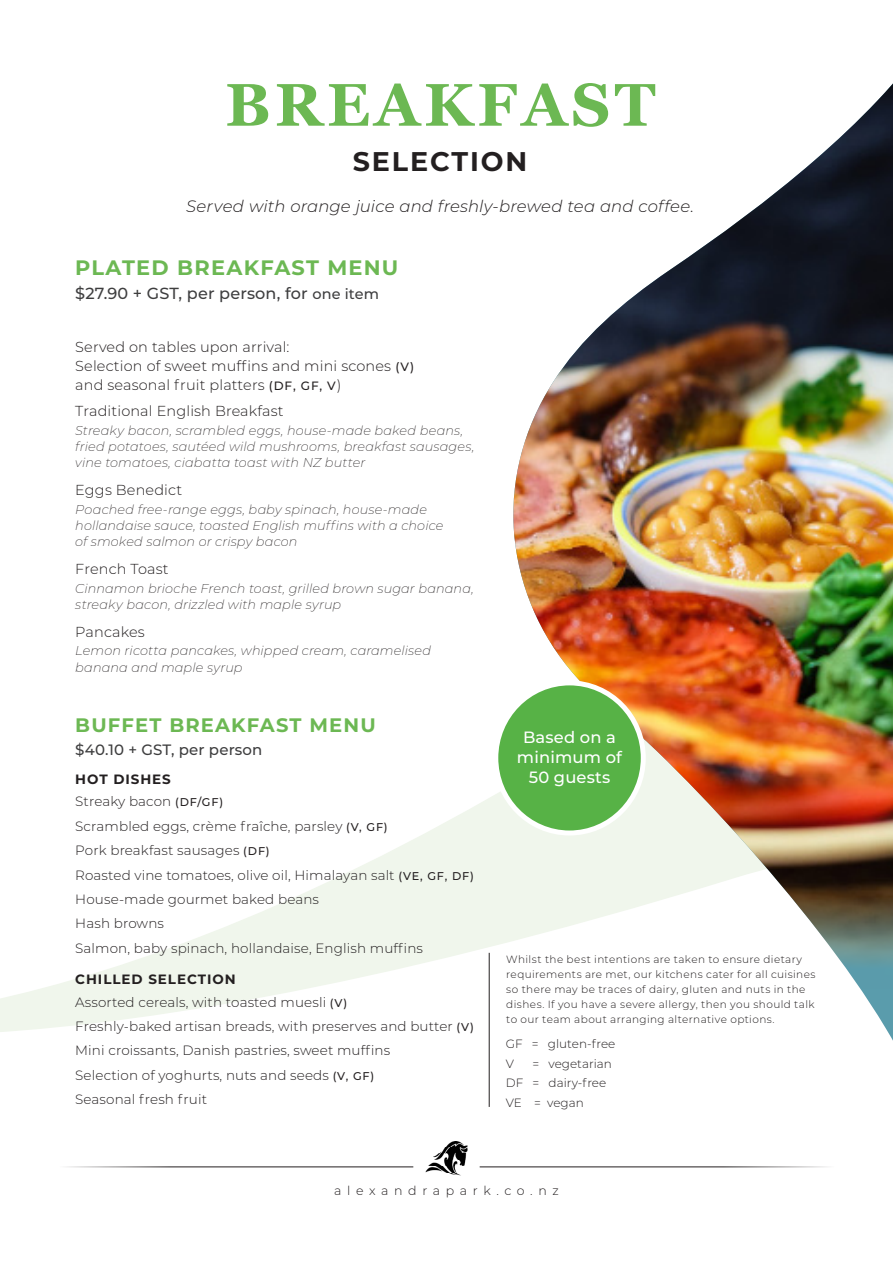
<style>
.page{position:relative;width:893px;height:1263px;background:#fff}
.page>*{position:absolute;margin:0;border:0;box-sizing:border-box;transform-origin:0 0}
.HEADING{font:700 60px "Georgia";letter-spacing:.07em;color:#6cb853}
.Heading_1{font:700 27px "Montserrat";letter-spacing:.07em;color:#231f20}
.Menu_section_heading{font:700 20.85px "Montserrat";letter-spacing:.06em;color:#6cb853}
.Menu_section_heading-2{font:700 19.5px "Montserrat";letter-spacing:.06em;color:#6cb853}
.Into_italic{font:italic 300 16.5px "Montserrat";letter-spacing:.01em;color:#231f20}
.lock_up_text_white{font:500 16.35px "Montserrat";letter-spacing:.01em;color:#fff}
.Menu_section_heading-3{font:500 16.05px "Montserrat";letter-spacing:.01em;color:#3e3e3f}
.Menu_section_heading-4{font:500 15px "Montserrat";letter-spacing:.01em;color:#3e3e3f}
.Menu_dish{font:300 14.4px/19.4px "Montserrat";letter-spacing:.01em;color:#231f20}
.Menu_dish-2{font:300 13.5px "Montserrat";letter-spacing:.01em;color:#231f20}
.Menu_heading_2{font:700 13.5px "Montserrat";letter-spacing:.07em;color:#231f20}
.Menu_discription{font:italic 200 12.9px/16px "Montserrat";letter-spacing:.01em;color:#231f20}
.t1{font:300 12.6px "Montserrat";letter-spacing:.45em;color:#231f20}
.t2{font:300 12px "Montserrat";color:#231f20}
.Menu_discription-2{font:300 10.5px/15px "Montserrat";letter-spacing:.035em;color:#231f20}
.s1{font-size:14.4px}
.s2{font-weight:500;font-size:12px}
.s3{font-weight:500;font-size:11.25px}
</style>
<div class="page">
<svg style="left:0;top:792px;width:510px;height:315px"></svg>
<img style="left:511px;top:84px;width:382px;height:904px">
<hr style="left:480px;top:1166px;width:376px;height:1px;background:#231f20">
<hr style="left:37px;top:1166px;width:376px;height:1px;background:#231f20">
<img style="left:425px;top:1141px;width:43px;height:35px">
<div style="left:496px;top:683px;width:147px;height:150px;background:#57b246;border-radius:50%"></div>
<div style="left:493px;top:680px;width:153px;height:155px;border:5px solid #fff;border-radius:50%"></div>
<hr style="left:489px;top:953px;width:1px;height:154px;background:#231f20">
<p class="HEADING" style="left:225px;top:66px;width:432px">BREAKFAST</p>
<p class="Heading_1" style="left:353px;top:142px;width:176px">SELECTION</p>
<p class="Into_italic" style="left:186px;top:195px;width:509px">Served with orange juice and freshly-brewed tea and coffee.</p>
<p class="Menu_section_heading" style="left:75px;top:253px;width:325px">PLATED BREAKFAST MENU</p>
<p class="Menu_section_heading-3" style="left:75px;top:282px;width:305px">$27.90 + GST, per person, for <span class="s1">one item</span></p>
<p class="Menu_dish" style="left:75px;top:336px;width:340px">Served on tables upon arrival:<br>Selection of sweet muffins and mini scones <span class="s2">(V) </span>and seasonal fruit platters <span class="s2">(DF, GF, V</span>)</p>
<p class="Menu_dish" style="left:75px;top:401px;width:210px">Traditional English Breakfast</p>
<p class="Menu_discription" style="left:75px;top:422px;width:401px">Streaky bacon, scrambled eggs, house-made baked beans, fried potatoes, sautéed wild mushrooms, breakfast sausages, vine tomatoes, ciabatta toast with NZ butter</p>
<p class="Menu_dish" style="left:75px;top:480px;width:108px">Eggs Benedict</p>
<p class="Menu_discription" style="left:75px;top:501px;width:370px">Poached free-range eggs, baby spinach, house-made hollandaise sauce, toasted English muffins with a choice of smoked salmon or crispy bacon</p>
<p class="Menu_dish" style="left:75px;top:559px;width:95px">French Toast</p>
<p class="Menu_discription" style="left:75px;top:580px;width:400px">Cinnamon brioche French toast, grilled brown sugar banana, streaky bacon, drizzled with maple syrup</p>
<p class="Menu_dish" style="left:75px;top:622px;width:71px">Pancakes</p>
<p class="Menu_discription" style="left:75px;top:642px;width:357px">Lemon ricotta pancakes, whipped cream, caramelised banana and maple syrup</p>
<p class="Menu_section_heading-2" style="left:75px;top:711px;width:302px">BUFFET BREAKFAST MENU</p>
<p class="Menu_section_heading-4" style="left:75px;top:739px;width:189px">$40.10 + GST, per person</p>
<p class="Menu_heading_2" style="left:75px;top:769px;width:97px">HOT DISHES</p>
<p class="Menu_dish-2" style="left:75px;top:792px;width:149px">Streaky bacon <span class="s3">(DF/GF)</span></p>
<p class="Menu_dish-2" style="left:75px;top:817px;width:314px">Scrambled eggs, crème fraîche, parsley <span class="s3">(V, GF)</span></p>
<p class="Menu_dish-2" style="left:75px;top:841px;width:196px">Pork breakfast sausages <span class="s3">(DF)</span></p>
<p class="Menu_dish-2" style="left:75px;top:865px;width:400px">Roasted vine tomatoes, olive oil, Himalayan salt <span class="s3">(VE, GF, DF)</span></p>
<p class="Menu_dish-2" style="left:75px;top:890px;width:245px">House-made gourmet baked beans</p>
<p class="Menu_dish-2" style="left:75px;top:914px;width:90px">Hash browns</p>
<p class="Menu_dish-2" style="left:75px;top:939px;width:349px">Salmon, baby spinach, hollandaise, English muffins</p>
<p class="Menu_heading_2" style="left:75px;top:970px;width:162px">CHILLED SELECTION</p>
<p class="Menu_dish-2" style="left:75px;top:992px;width:274px">Assorted cereals, with toasted muesli <span class="s3">(V)</span></p>
<p class="Menu_dish-2" style="left:75px;top:1017px;width:400px">Freshly-baked artisan breads, with preserves and butter <span class="s3">(V)</span></p>
<p class="Menu_dish-2" style="left:75px;top:1041px;width:316px">Mini croissants, Danish pastries, sweet muffins</p>
<p class="Menu_dish-2" style="left:75px;top:1066px;width:300px">Selection of yoghurts, nuts and seeds <span class="s3">(V, GF)</span></p>
<p class="Menu_dish-2" style="left:75px;top:1090px;width:133px">Seasonal fresh fruit</p>
<p class="lock_up_text_white" style="left:523px;top:726px;width:94px">Based on a</p>
<p class="lock_up_text_white" style="left:517px;top:746px;width:107px">minimum of</p>
<p class="lock_up_text_white" style="left:529px;top:766px;width:83px">50 guests</p>
<p class="Menu_discription-2" style="left:506px;top:951px;width:311px">Whilst the best intentions are taken to ensure dietary requirements are met, our kitchens cater for all cuisines so there may be traces of dairy, gluten and nuts in the dishes. If you have a severe allergy, then you should talk to our team about arranging alternative options.</p>
<p class="t2" style="left:506px;top:1036px;width:111px">GF = gluten-free</p>
<p class="t2" style="left:506px;top:1055px;width:10px">V</p>
<p class="t2" style="left:532px;top:1055px;width:81px">= vegetarian</p>
<p class="t2" style="left:506px;top:1075px;width:102px">DF = dairy-free</p>
<p class="t2" style="left:506px;top:1094px;width:79px">VE = vegan</p>
<p class="t1" style="left:334px;top:1182px;width:226px">alexandrapark.co.nz</p>
</div>
